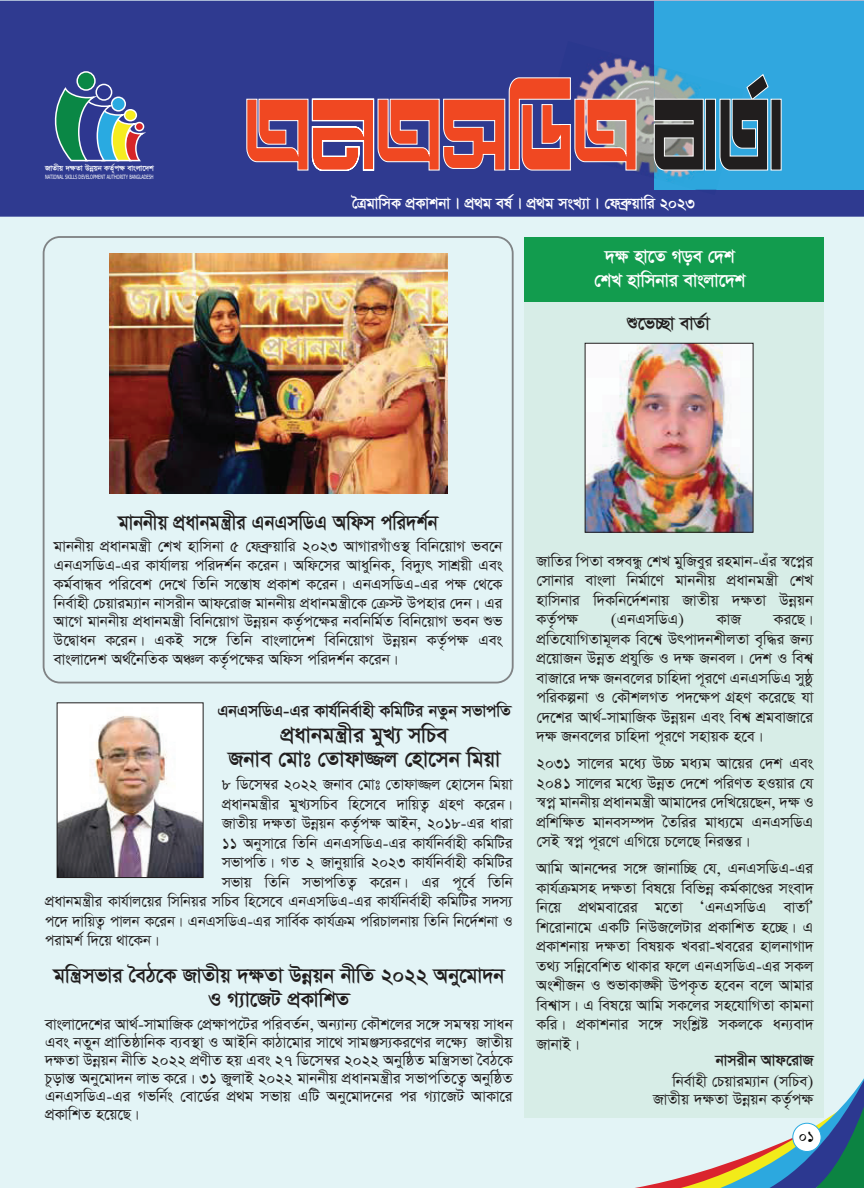
<style>
.page{position:relative;width:864px;height:1188px;background:#e3f4f6}
.page>*{position:absolute;margin:0;border:0;box-sizing:border-box;transform-origin:0 0}
.t1{font:25.35px/24px "Sutonny MJ Bold";color:#211e1e;text-align:center}
.t2{font:24px/24px "Sutonny MJ Bold";color:#211e1e;text-align:center}
.t3{font:24px "Sutonny MJ Bold";color:#211e1e;scale:.92 1}
.t4{font:21px/24px "Sutonny MJ Bold";color:#fff;text-align:center}
.t5{font:21px "Sutonny MJ Bold";color:#211e1e}
.t6{font:19.5px "Sutonny MJ Bold";color:#211e1e}
.t7{font:18px/19.5px "Sutonny MJ";color:#211e1e;text-align:justify}
.t8{font:18px "Sutonny MJ Bold";color:#fff}
.t9{font:18px "Sutonny MJ Bold";color:#211e1e}
.t10{font:18px "Sutonny MJ";color:#050504;scale:.92 1}
.t11{font:9px "Sutonny MJ Bold";color:#fff}
.t12{font:5.85px "Tahoma";color:#fff;scale:.69 1}
.s1{font-size:21px}
</style>
<div class="page">
<div style="left:0;top:1px;width:864px;height:216px;background:#2f3a90"></div>
<div style="left:654px;top:1px;width:210px;height:189px;background:#30a7df"></div>
<svg style="left:635px;top:1078px;width:229px;height:110px"></svg>
<div style="left:524px;top:237px;width:300px;height:881px;background:#d7ede7"></div>
<div style="left:524px;top:237px;width:300px;height:65px;background:#129c4e"></div>
<img style="left:59px;top:705px;width:142px;height:171px">
<div style="left:57px;top:703px;width:146px;height:175px;border:1px solid #211e1e"></div>
<img style="left:587px;top:345px;width:164px;height:186px">
<div style="left:585px;top:343px;width:168px;height:190px;border:1px solid #211e1e"></div>
<img style="left:539px;top:41px;width:177px;height:154px">
<img style="left:654px;top:65px;width:62px;height:125px">
<div style="left:705px;top:99px;width:11px;height:71px;background:#211e1e;border:1px solid #fff"></div>
<svg style="left:653px;top:98px;width:51px;height:73px"></svg>
<div style="left:771px;top:99px;width:11px;height:71px;background:#211e1e"></div>
<svg style="left:719px;top:74px;width:50px;height:97px"></svg>
<svg style="left:246px;top:77px;width:391px;height:94px"></svg>
<div style="left:77px;top:72px;width:18px;height:18px;background:#0a8745;border-radius:50%"></div>
<div style="left:76px;top:71px;width:20px;height:20px;border:2px solid #fff;border-radius:50%"></div>
<svg style="left:96px;top:84px;width:16px;height:16px"></svg>
<div style="left:95px;top:84px;width:17px;height:17px;border:2px solid #fff;border-radius:50%"></div>
<svg style="left:40px;top:89px;width:112px;height:74px"></svg>
<div style="left:793px;top:1123px;width:28px;height:29px;background:#fff;border-radius:50%"></div>
<div style="left:792px;top:1123px;width:30px;height:29px;border:1px solid #29abe2;border-radius:50%"></div>
<div style="left:43px;top:236px;width:471px;height:447px;border:2px solid #808385;border-radius:16px"></div>
<img style="left:109px;top:254px;width:338px;height:239px">
<p class="t11" style="left:45px;top:163px;width:110px">RVZXQ `ŸZV DBŒQB KZ©C„ Ÿ EVSJV‡`K</p>
<p class="t12" style="left:45px;top:173px;width:159px">NATIONAL SKILLS DEVELOPMENT AUTHORITY BANGLADESH</p>
<p class="t8" style="left:353px;top:193px;width:344px">ˆÎGVWMK CÖKVKBV<span class="s1">|</span> CÖ_G EL©<span class="s1">|</span> CÖ_G MSL¨V<span class="s1">|</span> †DEªÆQVWI 2023</p>
<p class="t4" style="left:594px;top:245px;width:153px">`Ÿ NV‡Z MOE †`K †KL NVWMBVI EVSJV‡`K</p>
<p class="t5" style="left:627px;top:312px;width:84px">Ï‡F”QV EVZ©V</p>
<h2 class="t3" style="left:119px;top:509px;width:348px">GVBBXQ CÖAVBGŠ¿XI GBGMWWG AWDM CWI`K©B</h2>
<p class="t7" style="left:54px;top:538px;width:450px;line-height:18.8px">GVBBXQ CÖAVBGŠ¿X †KL NVWMBV 5 †DEªÆQVWI 2023 AVMVIMVUI¯’ WEWB‡QVM FE‡B GBGMWWG-GI KVH©VJQ CWI`K©B K‡IB| AWD‡MI AVAWYBK, WE`¨YR MVKÖQX GES KG©EVÜE CWI‡EK †`‡L WZWB M‡ŠÍVL CÖKVK K‡IB| GBGMWWG-GI CŸ †_‡K WBE©VNX †PQVIG¨VB BVMIXB AVD‡IVR GVBBXQ CÖAVBGŠ¿X‡K †Μ÷ DCNVI †`B| GI AV‡M GVBBXQ CÖAVBGŠ¿X WEWB‡QVM DBŒQB KZ©…C‡ŸI BEWBWG©Z WEWB‡QVM FEB ÏF D‡ØVAB K‡IB| GKB M‡½ WZWB EVSJV‡`K WEWB‡QVM DBŒQB KZ©…CŸ GES EVSJV‡`K A_©‰BWZK AÂJ KZ©…C‡ŸI AWDM CWI`K©B K‡IB|</p>
<p class="t6" style="left:217px;top:700px;width:295px">GBGMWWG-GI KVH©WBE©VNX KWGWUI BZBZ MFVCWZ</p>
<h1 class="t1" style="left:228px;top:724px;width:273px">CÖAVBGŠ¿XI GLY¨ MWPE<br>RBVE †GVT †ZVDV¾J †NV‡MB WGQV</h1>
<p class="t7" style="left:222px;top:775px;width:292px">8 WW‡M¤^I 2022 RBVE †GVT †ZVDV¾J †NV‡MB WGQV</p>
<p class="t7" style="left:222px;top:795px;width:292px">CÖAVBGŠ¿XI GLY ¨MWPE WN‡M‡E `VWQZ¡ MÖNY K‡IB|</p>
<p class="t7" style="left:222px;top:814px;width:292px">RVZXQ `¶ZV DBŒQB KZ©C… ¶ AVBB, 2018-GI AVIV</p>
<p class="t7" style="left:222px;top:834px;width:292px">11 ABMY V‡I WZWB GBGMWWG-GI KVH©WBE©VNX KWGWUI</p>
<p class="t7" style="left:222px;top:853px;width:292px">MFVCWZ| MZ 2 RVBQYVWI 2023 KVH©WBE©VNX KWGWUI</p>
<p class="t7" style="left:222px;top:873px;width:292px">MFVQ WZWB MFVCWZZ¡ K‡IB| GI C‡~E© WZWB</p>
<p class="t7" style="left:45px;top:892px;width:469px">CÖAVBGŠ¿XI KVH©VJ‡QI WMWBQI MWPE WN‡M‡E GBGMWWG-GI KVH©WBE©VNX KWGWUI M`M¨</p>
<p class="t7" style="left:45px;top:912px;width:469px">C‡` `VWQZ¡ CVJB K‡IB| GBGMWWG-GI MVWE©K KVH©ΜG CWIPVJBVQ WZWB WB‡`©KBV I</p>
<p class="t7" style="left:45px;top:931px;width:115px">CIVGK© W`‡Q _V‡KB|</p>
<h2 class="t2" style="left:54px;top:965px;width:452px">GWŠ¿MFVI ˆEV‡K RVZXQ `¶ZV DBŒQB BXWZ 2022 AB‡YGV`B<br>I M¨V‡RU CÖKVWKZ</h2>
<p class="t7" style="left:45px;top:1016px;width:469px;line-height:18px">EVSJV‡`‡KI AV_©-MVGVWRK †CÖ¶VC‡UI CWIEZ©B, AB¨VB¨ †KŠK‡JI M‡½ MGŠ^Q MVAB GES BZBY CÖVWZÔVWBK E¨E¯’V I AVBWB KVVV‡GVI MV‡_ MVGÄM¨KI‡YI J‡¶¨ RVZXQ `¶ZV DBŒQB BXWZ 2022 CÖYXZ NQ GES 27 WW‡M¤^I 2022 ABWYÔZ GWŠ¿MFV ˆEV‡K PO‚ VŠÍAB‡YGV`B JVF K‡I| 31 RJY VB 2022 GVBBXQ CÖAVBGŠ¿XI MFVCWZ‡Z¡ ABWYÔZ GBGMWWG-GI MFWB©S †EV‡W©I CÖ_G MFVQ GWU AB‡YGV`‡BI CI M¨V‡RU AVKV‡I CÖKVWKZ N‡Q‡Q|</p>
<p class="t7" style="left:536px;top:552px;width:278px">RVWZI WCZV E½EÜZ†KL GWYREIY INGVB-GIU ¯^‡CŒI †MVBVI EVSJV WBG©V‡Y GVBBXQ CÖAVBGŠ¿X †KL NVWMBVI W`KWB‡`©KBVQ RVZXQ `ŸZV DBŒQB KZ©…CŸ</p>
<p class="t7" style="left:611px;top:611px;width:75px">(GBGMWWG)</p>
<p class="t7" style="left:717px;top:611px;width:26px">KVR</p>
<p class="t7" style="left:536px;top:611px;width:286px;text-align:left;text-indent:237px">KI‡Q| CÖWZ‡HVWMZVGJ~ K WE‡K^ DRCV`BKXJZV EW„×I RB¨ CÖ‡QVRB DBŒZ CÖHWY³ I `Ÿ RBEJ| †`K I WEK^ EVRV‡I `Ÿ RBE‡JI PVWN`V CI~‡Y GBGMWWG MÔY Z CWIKÍBV I †KŠKJMZ C`‡ŸC MÖNY K‡I‡Q HV †`‡KI AV_©-MVGVWRK DBŒQB GES WEK^ KÖGEVRV‡I `Ÿ RBE‡JI PVWN`V CI~‡Y MNVQK N‡E|</p>
<p class="t7" style="left:537px;top:755px;width:278px">2031 MV‡JI G‡A¨ D”P GA¨G AV‡QI †`K GES 2041 MV‡JI G‡A¨ DBŒZ †`‡K CWIYZ NIQVI †H ¯^CŒ GVBBXQ CÖAVBGŠ¿X AVGV‡`I †`WL‡Q‡QB, `Ÿ I CÖWKWŸZ GVBEM¤Ú` ˆZWII GVA¨‡G GBGMWWG †MB ¯^CŒ CI~‡Y GWM‡Q P‡J‡Q WBIŠÍI|</p>
<p class="t7" style="left:537px;top:860px;width:278px">AVWG AVB‡›`I M‡½ RVBVW”Q †H, GBGMWWG-GI KVH©ΜGMN `ŸZV WEL‡Q WEWFBŒ KG©KV‡ÐI MSEV` WB‡Q CÖ_GEV‡II G‡ZV ÔGBGMWWG EVZV©Õ WK‡IVBV‡G GKWU WBDR‡JUVI CÖKVWKZ N‡”Q| G CÖKVKBVQ `ŸZV WELQK LEIV-LE‡II NVJBVMV` Z_¨ MWBŒ‡EWKZ _VKVI D‡J GBGMWWG-GI MKJ ASKXRB I ÏFVKV•ŸX DCKZ… N‡EB E‡J AVGVI WEK^VM| G WEL‡Q AVWG MK‡JI MN‡HVWMZV KVGBV KWI| CÖKVKBVI M‡½ MSWKØÓ MKJ‡K AB¨EV` RVBVB|</p>
<p class="t9" style="left:716px;top:1051px;width:99px">BVMIXB AVD‡IVR</p>
<p class="t7" style="left:653px;top:1073px;width:162px;line-height:18px;text-align:right">WBE©VNX †PQVIG¨VB (MWPE)<br>RVZXQ `¶ZV DBŒQB KZ©C… ¶</p>
<p class="t10" style="left:799px;top:1126px;width:18px">01</p>
</div>
